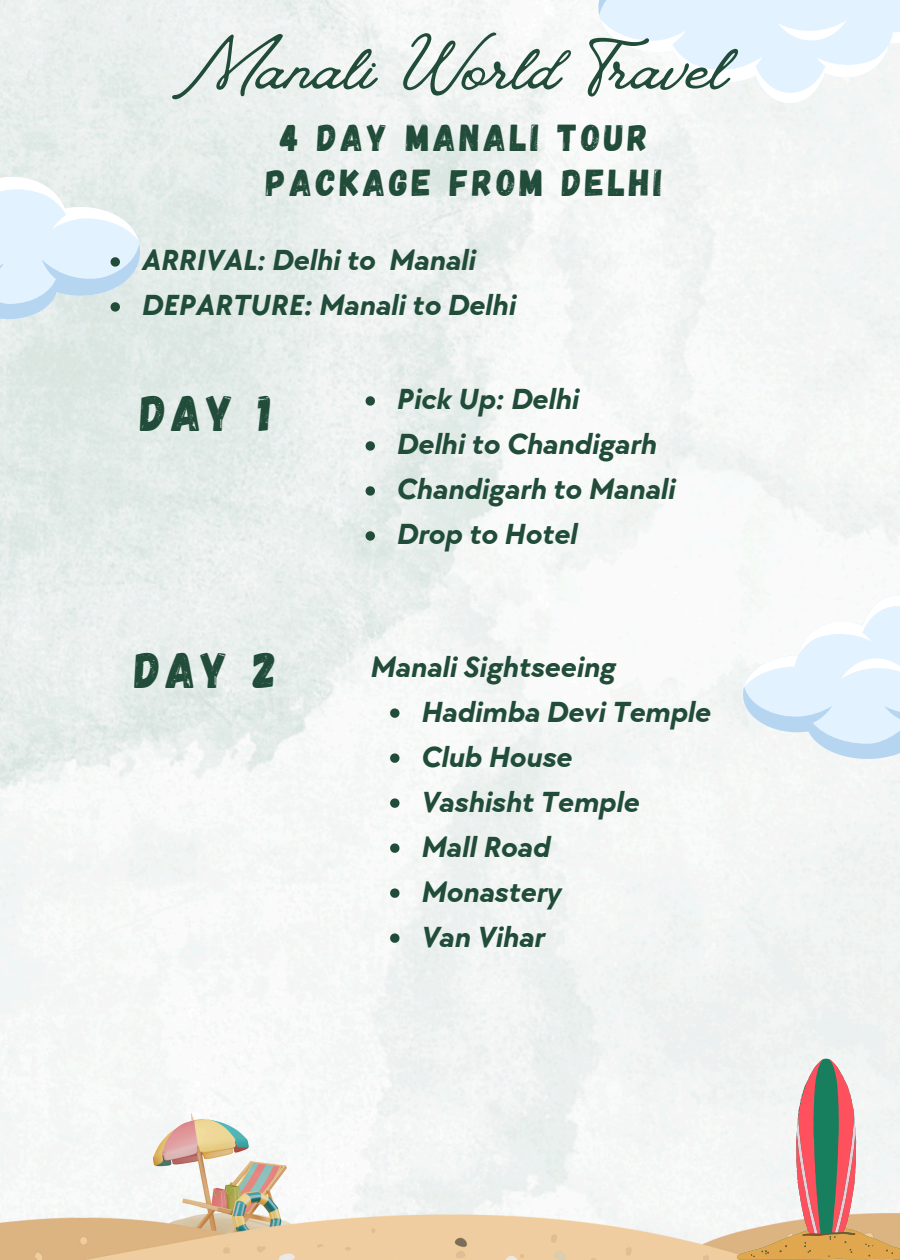
<style>
.page{position:relative;width:900px;height:1260px;background:#fff}
.page>*{position:absolute;margin:0;border:0;box-sizing:border-box;transform-origin:0 0}
.t1{font:80px "Vintage Goods";color:#204c39}
.t2{font:50px "Gagalin";letter-spacing:.1em;color:#204c39}
.t3{font:37.5px/45px "Gagalin";letter-spacing:.1em;color:#204c39;text-align:center}
.t4{font:italic 700 30px "TT Chocolates";color:#204c39}
</style>
<div class="page">
<img style="left:153px;top:1113px;width:152px;height:101px">
<img style="left:0;top:1214px;width:737px;height:46px">
<svg style="left:737px;top:1058px;width:163px;height:202px"></svg>
<svg style="left:736px;top:585px;width:164px;height:184px"></svg>
<svg style="left:591px;top:0;width:309px;height:114px"></svg>
<svg style="left:366px;top:396px;width:9px;height:10px"></svg>
<svg style="left:366px;top:441px;width:9px;height:10px"></svg>
<svg style="left:366px;top:486px;width:9px;height:10px"></svg>
<svg style="left:366px;top:531px;width:9px;height:10px"></svg>
<svg style="left:0;top:146px;width:147px;height:183px"></svg>
<svg style="left:390px;top:708px;width:9px;height:10px"></svg>
<svg style="left:390px;top:753px;width:9px;height:10px"></svg>
<svg style="left:390px;top:798px;width:9px;height:10px"></svg>
<svg style="left:390px;top:843px;width:9px;height:10px"></svg>
<svg style="left:390px;top:888px;width:9px;height:10px"></svg>
<svg style="left:390px;top:933px;width:9px;height:10px"></svg>
<h3 class="t1" style="left:172px;top:19px;width:557px">Manali World Travel</h3>
<p class="t3" style="left:266px;top:114px;width:397px">4 DAY MANALI TOUR<br>PACKAGE FROM DELHI</p>
<p class="t4" style="left:141px;top:243px;width:336px">ARRIVAL: Delhi to Manali</p>
<p class="t4" style="left:141px;top:288px;width:376px">DEPARTURE: Manali to Delhi</p>
<p class="t2" style="left:141px;top:381px;width:132px">DAY 1</p>
<p class="t2" style="left:135px;top:638px;width:143px">DAY 2</p>
<p class="t4" style="left:396px;top:382px;width:184px">Pick Up: Delhi</p>
<p class="t4" style="left:396px;top:427px;width:262px">Delhi to Chandigarh</p>
<h2 class="t4" style="left:396px;top:472px;width:280px">Chandigarh to Manali</h2>
<h2 class="t4" style="left:396px;top:517px;width:182px">Drop to Hotel</h2>
<p class="t4" style="left:369px;top:650px;width:247px">Manali Sightseeing</p>
<h4 class="t4" style="left:420px;top:695px;width:291px">Hadimba Devi Temple</h4>
<p class="t4" style="left:420px;top:740px;width:152px">Club House</p>
<p class="t4" style="left:420px;top:785px;width:220px">Vashisht Temple</p>
<p class="t4" style="left:420px;top:830px;width:131px">Mall Road</p>
<p class="t4" style="left:420px;top:875px;width:142px">Monastery</p>
<p class="t4" style="left:420px;top:920px;width:125px">Van Vihar</p>
</div>
